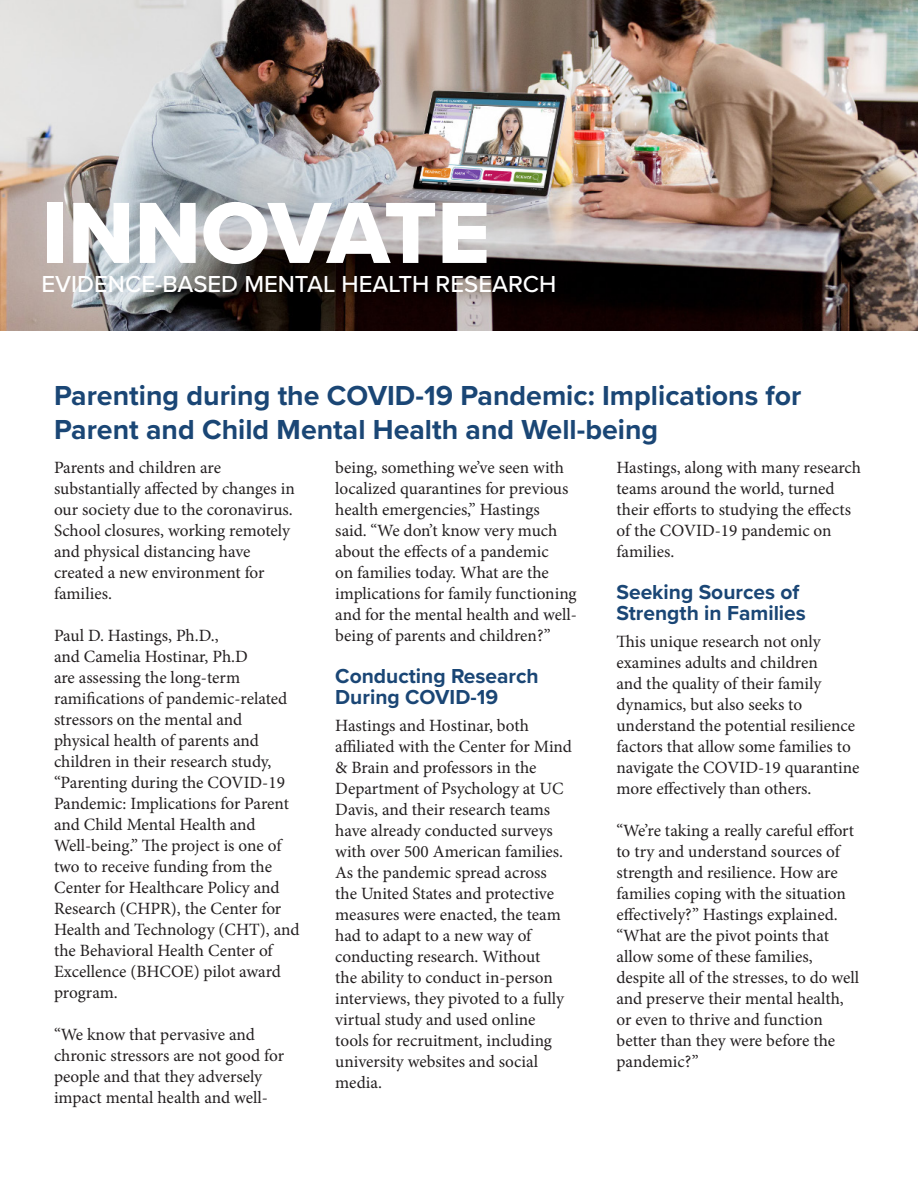
<style>
.page{position:relative;width:918px;height:1188px;background:#fff}
.page>*{position:absolute;margin:0;border:0;box-sizing:border-box;transform-origin:0 0}
.t1{font:90px "Proxima Nova Extrabld";color:#fff}
.t2{font:700 28.5px/34.2px "Proxima Nova";color:#1a4675}
.t3{font:500 24px "Proxima Nova";color:#fff}
.t4{font:700 21px/21px "Proxima Nova";color:#1a4675}
.t5{font:17.25px/21px "Minion Pro";color:#231f20}
</style>
<div class="page">
<img style="left:0;top:0;width:918px;height:331px">
<p class="t1" style="left:42px;top:166px;width:450px">INNOVATE</p>
<p class="t3" style="left:42px;top:266px;width:516px">EVIDENCE-BASED MENTAL HEALTH RESEARCH</p>
<p class="t2" style="left:54px;top:378px;width:749px">Parenting during the COVID-19 Pandemic: Implications for<br>Parent and Child Mental Health and Well-being</p>
<p class="t5" style="left:54px;top:457px;width:242px">Parents and children are substantially affected by changes in our society due to the coronavirus.<br>School closures, working remotely and physical distancing have created a new environment for families.</p>
<p class="t5" style="left:54px;top:625px;width:247px">Paul D. Hastings, Ph.D.,<br>and Camelia Hostinar, Ph.D<br>are assessing the long-term ramifications of pandemic-related stressors on the mental and physical health of parents and children in their research study, “Parenting during the COVID-19<br>Pandemic: Implications for Parent and Child Mental Health and<br>Well-being.” The project is one of two to receive funding from the<br>Center for Healthcare Policy and<br>Research (CHPR), the Center for<br>Health and Technology (CHT), and the Behavioral Health Center of<br>Excellence (BHCOE) pilot award program.</p>
<p class="t5" style="left:54px;top:1024px;width:232px">“We know that pervasive and chronic stressors are not good for people and that they adversely impact mental health and well-</p>
<p class="t5" style="left:335px;top:457px;width:243px">being, something we’ve seen with localized quarantines for previous health emergencies,” Hastings<br>said. “We don’t know very much about the effects of a pandemic<br>on families today. What are the implications for family functioning and for the mental health and well&shy;being of parents and children?”</p>
<p class="t4" style="left:335px;top:665px;width:205px">Conducting Research<br>During COVID-19</p>
<p class="t5" style="left:335px;top:715px;width:238px">Hastings and Hostinar, both affiliated with the Center for Mind &amp; Brain and professors in the<br>Department of Psychology at UC<br>Davis, and their research teams have already conducted surveys with over 500 American families.<br>As the pandemic spread across the United States and protective measures were enacted, the team had to adapt to a new way of conducting research. Without<br>the ability to conduct in-person interviews, they pivoted to a fully virtual study and used online tools for recruitment, including university websites and social media.</p>
<p class="t5" style="left:616px;top:457px;width:246px">Hastings, along with many research teams around the world, turned their efforts to studying the effects of the COVID-19 pandemic on families.</p>
<p class="t4" style="left:616px;top:581px;width:191px">Seeking Sources of<br>Strength in Families</p>
<p class="t5" style="left:616px;top:631px;width:245px">This unique research not only examines adults and children<br>and the quality of their family dynamics, but also seeks to understand the potential resilience factors that allow some families to navigate the COVID-19 quarantine more effectively than others.</p>
<p class="t5" style="left:616px;top:820px;width:244px">“We’re taking a really careful effort to try and understand sources of strength and resilience. How are families coping with the situation effectively?” Hastings explained. “What are the pivot points that allow some of these families, despite all of the stresses, to do well and preserve their mental health, or even to thrive and function better than they were before the pandemic?”</p>
</div>
